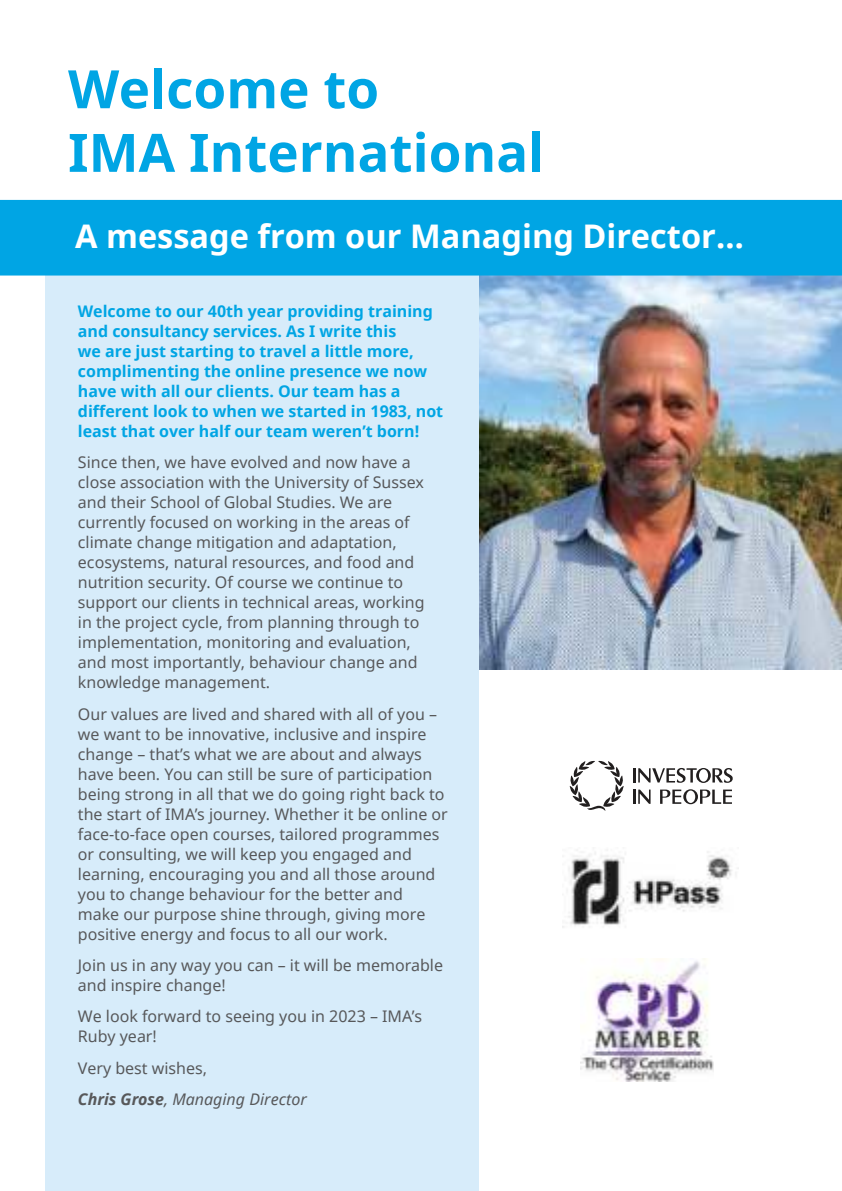
<style>
.page{position:relative;width:842px;height:1191px;background:#fff}
.page>*{position:absolute;margin:0;border:0;box-sizing:border-box;transform-origin:0 0}
.t1{font:700 53px/63.6px "Noto Sans";color:#00a5e4}
.t2{font:700 32.6px "Noto Sans";color:#fff}
.t3{font:16px/20px "Noto Sans";color:#57585a}
.t4{font:700 16px/20px "Noto Sans";color:#00a5e4}
.t5{font:italic 16px/31.4px "Noto Sans";color:#57585a}
.s1{font-style:normal}
.s2{font-weight:700}
</style>
<div class="page">
<img style="left:479px;top:275px;width:363px;height:394px">
<div style="left:45px;top:253px;width:434px;height:938px;background:#d7ecfa"></div>
<div style="left:0;top:200px;width:842px;height:75px;background:#00a5e4"></div>
<img style="left:562px;top:851px;width:177px;height:77px">
<img style="left:580px;top:958px;width:134px;height:123px">
<hr style="left:633px;top:789px;width:3px;height:15px;background:#221f1f">
<svg style="left:638px;top:789px;width:12px;height:15px"></svg>
<svg style="left:660px;top:789px;width:72px;height:15px"></svg>
<hr style="left:633px;top:768px;width:3px;height:14px;background:#221f1f">
<svg style="left:570px;top:761px;width:54px;height:50px"></svg>
<svg style="left:638px;top:768px;width:95px;height:15px"></svg>
<h1 class="t1" style="left:68px;top:62px;width:478px">Welcome to<br>IMA International</h1>
<h2 class="t2" style="left:75px;top:223px;width:670px">A message from our Managing Director…</h2>
<p class="t4" style="left:78px;top:303px;width:367px">Welcome to our 40th year providing training and consultancy services. As I write this<br>we are just starting to travel a little more, complimenting the online presence we now have with all our clients. Our team has a different look to when we started in 1983, not least that over half our team weren’t born!</p>
<p class="t3" style="left:78px;top:454px;width:348px">Since then, we have evolved and now have a close association with the University of Sussex and their School of Global Studies. We are currently focused on working in the areas of climate change mitigation and adaptation, ecosystems, natural resources, and food and nutrition security. Of course we continue to support our clients in technical areas, working in the project cycle, from planning through to implementation, monitoring and evaluation, and most importantly, behaviour change and knowledge management.</p>
<p class="t3" style="left:78px;top:705px;width:371px">Our values are lived and shared with all of you – we want to be innovative, inclusive and inspire change – that’s what we are about and always have been. You can still be sure of participation being strong in all that we do going right back to the start of IMA’s journey. Whether it be online or face-to-face open courses, tailored programmes or consulting, we will keep you engaged and learning, encouraging you and all those around you to change behaviour for the better and make our purpose shine through, giving more positive energy and focus to all our work.</p>
<p class="t3" style="left:78px;top:957px;width:367px">Join us in any way you can – it will be memorable and inspire change!</p>
<p class="t3" style="left:78px;top:1008px;width:346px">We look forward to seeing you in 2023 – IMA’s<br>Ruby year!</p>
<p class="t5" style="left:78px;top:1053px;width:230px"><span class="s1">Very best wishes,<br></span><span class="s2">Chris Grose</span>, Managing Director</p>
</div>
